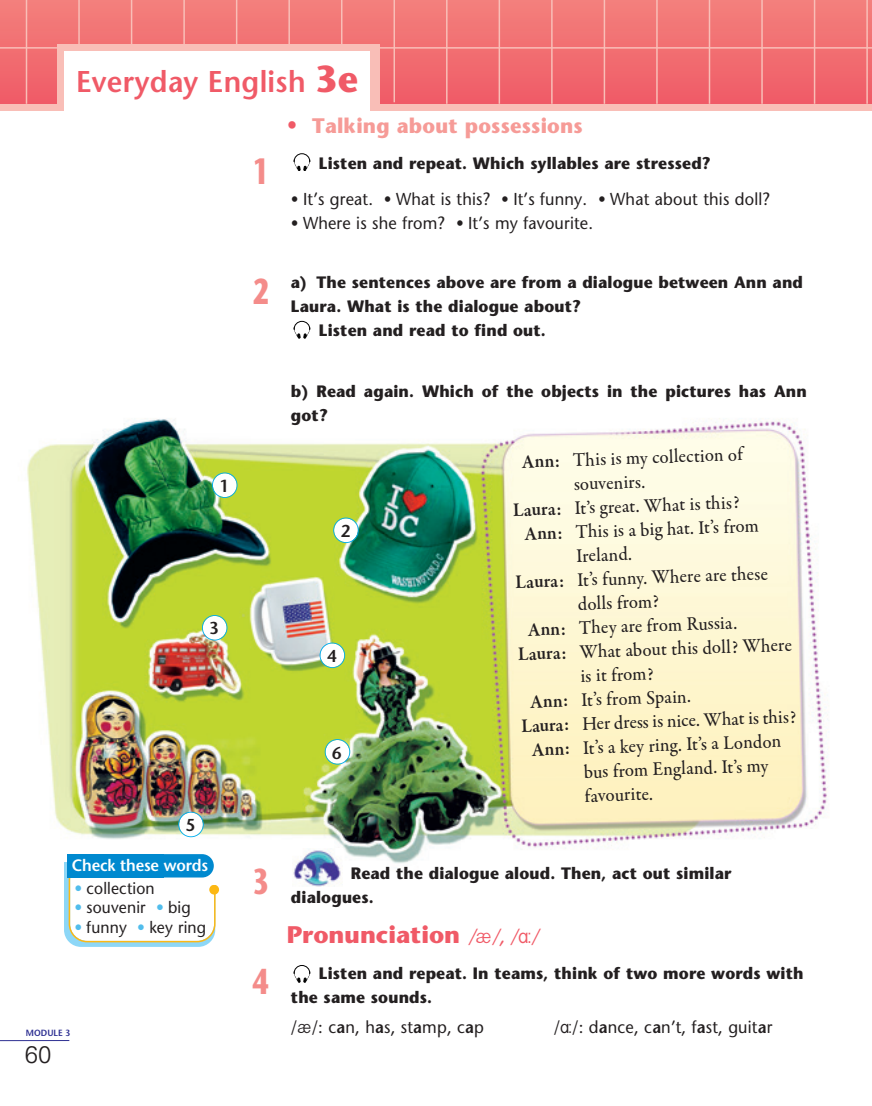
<style>
.page{position:relative;width:872px;height:1106px;background:#fff}
.page>*{position:absolute;margin:0;border:0;box-sizing:border-box;transform-origin:0 0}
.t1{font:700 36px "Stone Sans Std";color:#f48c8a;scale:.7 1}
.t2{font:600 30px "Stone Sans Std";letter-spacing:.01em;color:#f05a67;scale:.95 1}
.t3{font:700 24px "Stone Sans Std";color:#f05a67}
.t4{font:300 24px "Univers LT Std";color:#231f20}
.t5{font:700 21px "Stone Sans Std";letter-spacing:.01em;color:#f69b97;scale:.95 1}
.t6{font:500 19.5px "Garamond Premr Pro";color:#231f20;scale:.95 1}
.t7{font:500 17.25px "Stone Sans Std";letter-spacing:.01em;color:#231f20;scale:.95 1}
.t8{font:600 17.25px "Stone Sans Std";color:#231f20;scale:.95 1}
.t9{font:700 16.5px/24px "Stone Sans Std";letter-spacing:.01em;color:#231f20;scale:.95 1}
.t10{font:500 16.5px "Stone Sans Std";letter-spacing:.01em;color:#231f20;scale:.95 1}
.t11{font:600 16.5px "Stone Sans Std";letter-spacing:-.01em;color:#fff;scale:.95 1}
.t12{font:600 9px "Stone Sans Std";letter-spacing:.01em;color:#2e3092;scale:.95 1}
.s1{font-weight:700;font-size:37.5px}
.s2{font-family:"Helvetica LT Std";font-weight:900;font-size:22.5px;color:#f05a67}
.s3{font-family:"Helvetica LT Std";font-weight:900;font-size:16.5px}
.s4{color:#51bdec}
.s5{font-weight:600}
.s6{font-weight:600;font-style:italic;font-size:19.5px}
.s7{font-family:"Phone Tica";font-weight:400;font-size:19.5px}
.s8{font-family:"Phone Tica";font-weight:400}
</style>
<div class="page">
<img style="left:0;top:418px;width:828px;height:624px">
<svg style="left:293px;top:153px;width:17px;height:18px"></svg>
<svg style="left:293px;top:321px;width:17px;height:17px"></svg>
<img style="left:292px;top:848px;width:50px;height:39px">
<svg style="left:292px;top:964px;width:20px;height:20px"></svg>
<svg style="left:293px;top:965px;width:17px;height:17px"></svg>
<svg style="left:212px;top:472px;width:25px;height:26px"></svg>
<svg style="left:333px;top:518px;width:26px;height:25px"></svg>
<svg style="left:202px;top:615px;width:25px;height:26px"></svg>
<svg style="left:320px;top:643px;width:25px;height:25px"></svg>
<svg style="left:178px;top:812px;width:26px;height:25px"></svg>
<svg style="left:325px;top:739px;width:25px;height:26px"></svg>
<div style="left:0;top:39px;width:872px;height:72px;background:#f9beb7"></div>
<div style="left:0;top:0;width:872px;height:103px;background:linear-gradient(to bottom,#f3817d,#f05c68)"></div>
<hr style="left:26px;top:0;width:1px;height:104px;background:#f9beb7">
<hr style="left:131px;top:0;width:1px;height:104px;background:#f9beb7">
<hr style="left:183px;top:0;width:2px;height:104px;background:#f9beb7">
<hr style="left:236px;top:0;width:1px;height:104px;background:#f9beb7">
<hr style="left:288px;top:0;width:2px;height:104px;background:#f9beb7">
<hr style="left:341px;top:0;width:1px;height:104px;background:#f9beb7">
<hr style="left:446px;top:0;width:1px;height:104px;background:#f9beb7">
<hr style="left:498px;top:0;width:2px;height:104px;background:#f9beb7">
<hr style="left:551px;top:0;width:1px;height:104px;background:#f9beb7">
<hr style="left:604px;top:0;width:1px;height:104px;background:#f9beb7">
<hr style="left:656px;top:0;width:2px;height:104px;background:#f9beb7">
<hr style="left:709px;top:0;width:1px;height:104px;background:#f9beb7">
<hr style="left:761px;top:0;width:2px;height:104px;background:#f9beb7">
<hr style="left:814px;top:0;width:1px;height:104px;background:#f9beb7">
<hr style="left:866px;top:0;width:2px;height:104px;background:#f9beb7">
<hr style="left:78px;top:0;width:2px;height:104px;background:#f9beb7">
<hr style="left:0;top:47px;width:872px;height:2px;background:#f9beb7">
<hr style="left:393px;top:0;width:2px;height:102px;background:#f9beb7">
<div style="left:58px;top:45px;width:322px;height:61px;background:#f9beb7"></div>
<div style="left:65px;top:52px;width:305px;height:61px;background:#fff"></div>
<hr style="left:0;top:1040px;width:69px;height:1px;background:#2e3092">
<svg style="left:64px;top:862px;width:151px;height:85px"></svg>
<svg style="left:64px;top:862px;width:5px;height:63px"></svg>
<svg style="left:69px;top:878px;width:147px;height:64px"></svg>
<div style="left:209px;top:885px;width:10px;height:10px;background:#fcb814;border-radius:50%"></div>
<div style="left:105px;top:853px;width:111px;height:32px;background:#fff"></div>
<div style="left:71px;top:854px;width:143px;height:24px;background:#0089cf;border-radius:12px"></div>
<div style="left:68px;top:854px;width:96px;height:24px;background:#0089cf"></div>
<h2 class="t2" style="left:76px;top:70px;width:298px">Everyday English <span class="s1">3e</span></h2>
<p class="t5" style="left:287px;top:117px;width:313px"><span class="s2">•</span> Talking about possessions</p>
<h1 class="t1" style="left:253px;top:158px;width:24px">1</h1>
<p class="t9" style="left:319px;top:153px;width:414px">Listen and repeat. Which syllables are stressed?</p>
<p class="t7" style="left:291px;top:192px;width:506px"><span class="s3">•</span> It’s great. <span class="s3">•</span> What is this? <span class="s3">•</span> It’s funny. <span class="s3">•</span> What about this doll?</p>
<p class="t7" style="left:291px;top:216px;width:319px"><span class="s3">•</span> Where is she from? <span class="s3">•</span> It’s my favourite.</p>
<h1 class="t1" style="left:253px;top:277px;width:24px">2</h1>
<p class="t9" style="left:291px;top:272px;width:540px">a) The sentences above are from a dialogue between Ann and</p>
<p class="t9" style="left:291px;top:296px;width:307px">Laura. What is the dialogue about?</p>
<p class="t9" style="left:319px;top:320px;width:240px">Listen and read to find out.</p>
<p class="t8" style="left:220px;top:479px;width:11px">1</p>
<p class="t8" style="left:210px;top:622px;width:11px">3</p>
<p class="t8" style="left:186px;top:818px;width:11px">5</p>
<p class="t11" style="left:72px;top:859px;width:145px">Check these words</p>
<p class="t10" style="left:75px;top:881px;width:86px"><span class="s4">•</span> collection</p>
<p class="t10" style="left:75px;top:901px;width:124px"><span class="s4">•</span> souvenir <span class="s4">•</span> big</p>
<p class="t10" style="left:75px;top:921px;width:140px"><span class="s4">•</span> funny <span class="s4">•</span> key ring</p>
<p class="t12" style="left:26px;top:1029px;width:49px">MODULE 3</p>
<h3 class="t4" style="left:25px;top:1046px;width:28px">60</h3>
<p class="t9" style="left:291px;top:381px;width:544px">b) Read again. Which of the objects in the pictures has Ann got?</p>
<p class="t8" style="left:341px;top:524px;width:11px">2</p>
<p class="t8" style="left:327px;top:649px;width:11px">4</p>
<p class="t8" style="left:332px;top:746px;width:11px">6</p>
<p class="t6" style="left:522px;top:454px;width:234px;rotate:-2deg"><span class="s5">Ann:</span> This is my collection of</p>
<p class="t6" style="left:573px;top:476px;width:77px;rotate:-2deg">souvenirs.</p>
<p class="t6" style="left:512px;top:502px;width:240px;rotate:-2deg"><span class="s5">Laura:</span> It’s great. What is this?</p>
<p class="t6" style="left:524px;top:526px;width:248px;rotate:-2deg"><span class="s5">Ann:</span> This is a big hat. It’s from</p>
<p class="t6" style="left:576px;top:548px;width:60px;rotate:-2deg">Ireland.</p>
<p class="t6" style="left:515px;top:574px;width:267px;rotate:-2deg"><span class="s5">Laura:</span> It’s funny. Where are these</p>
<p class="t6" style="left:578px;top:596px;width:87px;rotate:-2deg">dolls from?</p>
<p class="t6" style="left:527px;top:622px;width:222px;rotate:-2deg"><span class="s5">Ann:</span> They are from Russia.</p>
<p class="t6" style="left:517px;top:646px;width:290px;rotate:-2deg"><span class="s5">Laura:</span> What about this doll? Where</p>
<p class="t6" style="left:580px;top:668px;width:78px;rotate:-2deg">is it from?</p>
<p class="t6" style="left:530px;top:694px;width:171px;rotate:-2deg"><span class="s5">Ann:</span> It’s from Spain.</p>
<p class="t6" style="left:521px;top:718px;width:291px;rotate:-2deg"><span class="s5">Laura:</span> Her dress is nice. What is this?</p>
<p class="t6" style="left:532px;top:742px;width:264px;rotate:-2deg"><span class="s5">Ann:</span> It’s a key ring. It’s a London</p>
<p class="t6" style="left:583px;top:764px;width:196px;rotate:-2deg">bus from England. It’s my</p>
<p class="t6" style="left:584px;top:788px;width:73px;rotate:-2deg">favourite.</p>
<h1 class="t1" style="left:253px;top:868px;width:24px">3</h1>
<p class="t9" style="left:291px;top:863px;width:465px;text-indent:60px">Read the dialogue aloud. Then, act out similar dialogues.</p>
<h3 class="t3" style="left:287px;top:925px;width:253px">Pronunciation <span class="s6">/</span><span class="s7">±</span><span class="s6">/, /</span><span class="s7">≤</span><span class="s6">/</span></h3>
<h1 class="t1" style="left:253px;top:968px;width:24px">4</h1>
<p class="t9" style="left:291px;top:963px;width:541px;text-indent:28px">Listen and repeat. In teams, think of two more words with the same sounds.</p>
<p class="t7" style="left:291px;top:1020px;width:205px">/<span class="s8">±</span>/: c<span class="s5">a</span>n, h<span class="s5">a</span>s, st<span class="s5">a</span>mp, c<span class="s5">a</span>p</p>
<p class="t7" style="left:554px;top:1020px;width:232px">/<span class="s8">≤</span>/: d<span class="s5">a</span>nce, c<span class="s5">a</span>n’t, f<span class="s5">a</span>st, guit<span class="s5">a</span>r</p>
</div>
